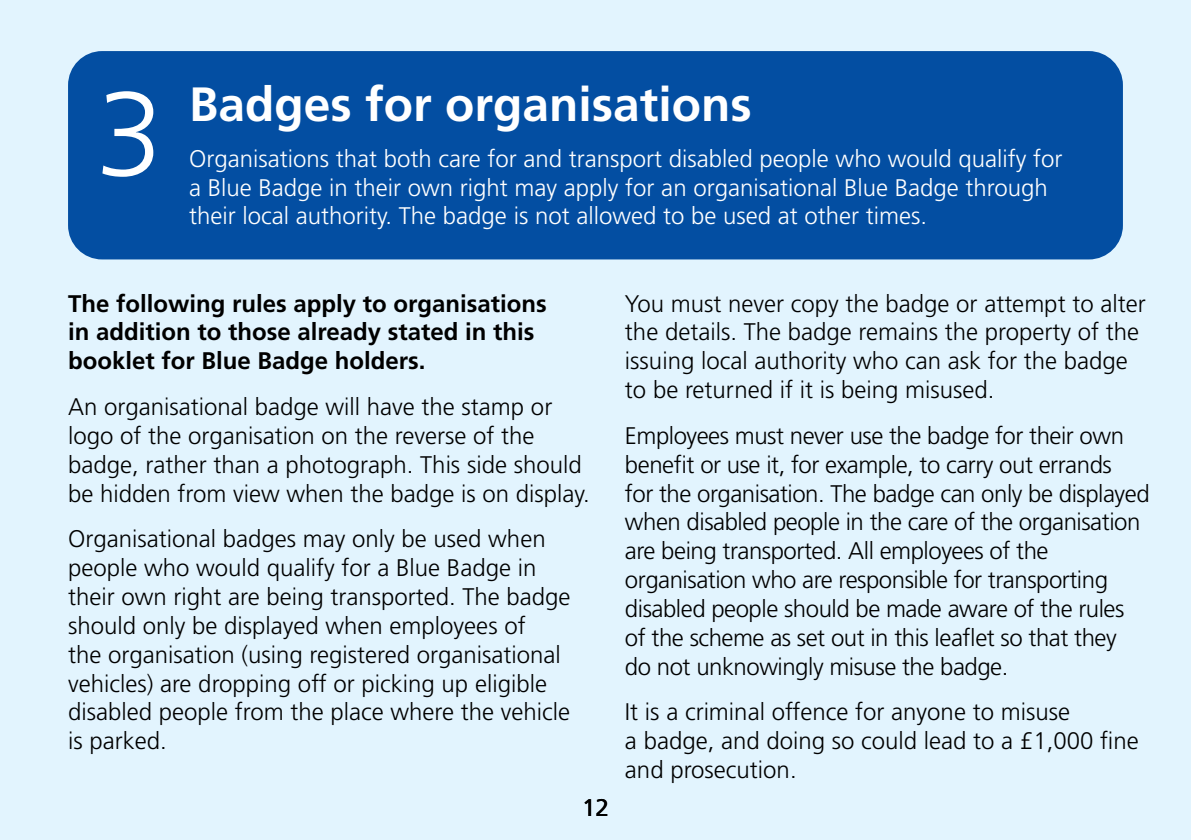
<style>
.page{position:relative;width:1191px;height:840px;background:#fff}
.page>*{position:absolute;margin:0;border:0;box-sizing:border-box;transform-origin:0 0}
.Large_Numbers{font:300 120px "Frutiger LT Std";color:#fff}
.H1_Heading_White{font:700 48px "Frutiger LT Std";color:#fff}
.Body_Text_Black_3mm{font:300 24px/28.8px "Frutiger LT Std";color:#000}
.Body_Text_Black_3mm-2{font:300 24px/28.8px "Frutiger LT Std";letter-spacing:-.02em;color:#000}
.Body_Text_White{font:300 24px/28.8px "Frutiger LT Std";color:#fff}
.Body_Text_Black_3mm-3{font:700 24px/28.8px "Frutiger LT Std";color:#000}
.t1{font:24px "Frutiger LT Std";color:#000}
</style>
<div class="page">
<div style="left:0;top:0;width:1191px;height:839px;background:#e2f4fe"></div>
<div style="left:68px;top:51px;width:1055px;height:208px;background:#034ea2;border-radius:34px"></div>
<p class="Large_Numbers" style="left:96px;top:66px;width:68px">3</p>
<h1 class="H1_Heading_White" style="left:189px;top:76px;width:564px">Badges for organisations</h1>
<p class="Body_Text_White" style="left:189px;top:144px;width:875px">Organisations that both care for and transport disabled people who would qualify for a Blue Badge in their own right may apply for an organisational Blue Badge through their local authority. The badge is not allowed to be used at other times.</p>
<p class="Body_Text_Black_3mm-3" style="left:68px;top:289px;width:480px">The following rules apply to organisations in addition to those already stated in this booklet for Blue Badge holders.</p>
<p class="Body_Text_Black_3mm" style="left:68px;top:392px;width:523px">An organisational badge will have the stamp or logo of the organisation on the reverse of the badge, rather than a photograph. This side should be hidden from view when the badge is on display.</p>
<p class="Body_Text_Black_3mm" style="left:68px;top:524px;width:504px">Organisational badges may only be used when people who would qualify for a Blue Badge in their own right are being transported. The badge should only be displayed when employees of<br>the organisation (using registered organisational vehicles) are dropping off or picking up eligible disabled people from the place where the vehicle is parked.</p>
<p class="t1" style="left:582px;top:788px;width:28px">12</p>
<p class="t1" style="left:582px;top:793px;width:28px">12</p>
<p class="Body_Text_Black_3mm" style="left:625px;top:289px;width:522px">You must never copy the badge or attempt to alter the details. The badge remains the property of the issuing local authority who can ask for the badge to be returned if it is being misused.</p>
<p class="Body_Text_Black_3mm-2" style="left:625px;top:421px;width:526px">Employees must never use the badge for their own benefit or use it, for example, to carry out errands<br>for the organisation. The badge can only be displayed when disabled people in the care of the organisation are being transported. All employees of the organisation who are responsible for transporting disabled people should be made aware of the rules of the scheme as set out in this leaflet so that they<br>do not unknowingly misuse the badge.</p>
<p class="Body_Text_Black_3mm" style="left:625px;top:697px;width:515px">It is a criminal offence for anyone to misuse<br>a badge, and doing so could lead to a £1,000 fine and prosecution.</p>
</div>
